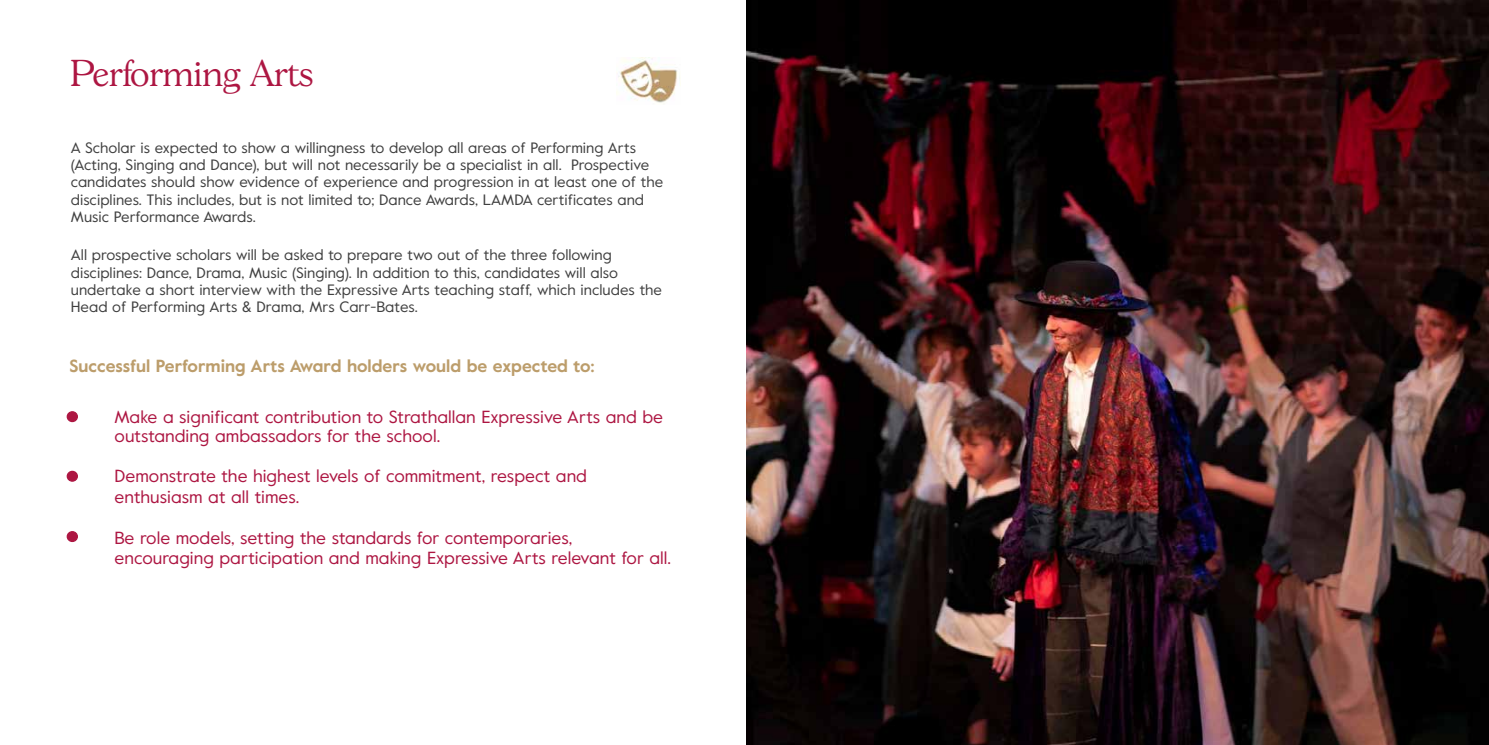
<style>
.page{position:relative;width:1489px;height:745px;background:#fff}
.page>*{position:absolute;margin:0;border:0;box-sizing:border-box;transform-origin:0 0}
.t1{font:300 36.25px "Gascogne TS";color:#ad1642}
.t2{font:17.5px/20.1px "Value";color:#ad1642}
.t3{font:700 17.5px "Value";color:#bc9d6b}
.t4{font:15px/17.2px "Value";color:#404040}
</style>
<div class="page">
<img style="left:746px;top:0;width:742px;height:744px">
<img style="left:618px;top:57px;width:60px;height:46px">
<div style="left:67px;top:411px;width:10px;height:10px;background:#ad1642;border-radius:50%"></div>
<div style="left:67px;top:411px;width:11px;height:11px;border:1px solid #ad1642;border-radius:50%"></div>
<div style="left:67px;top:471px;width:10px;height:10px;background:#ad1642;border-radius:50%"></div>
<div style="left:67px;top:470px;width:11px;height:11px;border:1px solid #ad1642;border-radius:50%"></div>
<div style="left:67px;top:531px;width:10px;height:10px;background:#ad1642;border-radius:50%"></div>
<div style="left:67px;top:530px;width:11px;height:11px;border:1px solid #ad1642;border-radius:50%"></div>
<h1 class="t1" style="left:71px;top:52px;width:244px">Performing Arts</h1>
<p class="t4" style="left:71px;top:138px;width:593px">A Scholar is expected to show a willingness to develop all areas of Performing Arts (Acting, Singing and Dance), but will not necessarily be a specialist in all. Prospective candidates should show evidence of experience and progression in at least one of the disciplines. This includes, but is not limited to; Dance Awards, LAMDA certificates and Music Performance Awards.</p>
<p class="t4" style="left:71px;top:246px;width:592px">All prospective scholars will be asked to prepare two out of the three following disciplines: Dance, Drama, Music (Singing). In addition to this, candidates will also undertake a short interview with the Expressive Arts teaching staff, which includes the Head of Performing Arts &amp; Drama, Mrs Carr-Bates.</p>
<p class="t3" style="left:70px;top:354px;width:527px">Successful Performing Arts Award holders would be expected to:</p>
<p class="t2" style="left:115px;top:406px;width:550px;line-height:18.9px;text-indent:-45px">• Make a significant contribution to Strathallan Expressive Arts and be outstanding ambassadors for the school.</p>
<p class="t2" style="left:115px;top:465px;width:474px;text-indent:-45px">• Demonstrate the highest levels of commitment, respect and enthusiasm at all times.</p>
<p class="t2" style="left:115px;top:527px;width:558px;text-indent:-45px">• Be role models, setting the standards for contemporaries, encouraging participation and making Expressive Arts relevant for all.</p>
</div>
